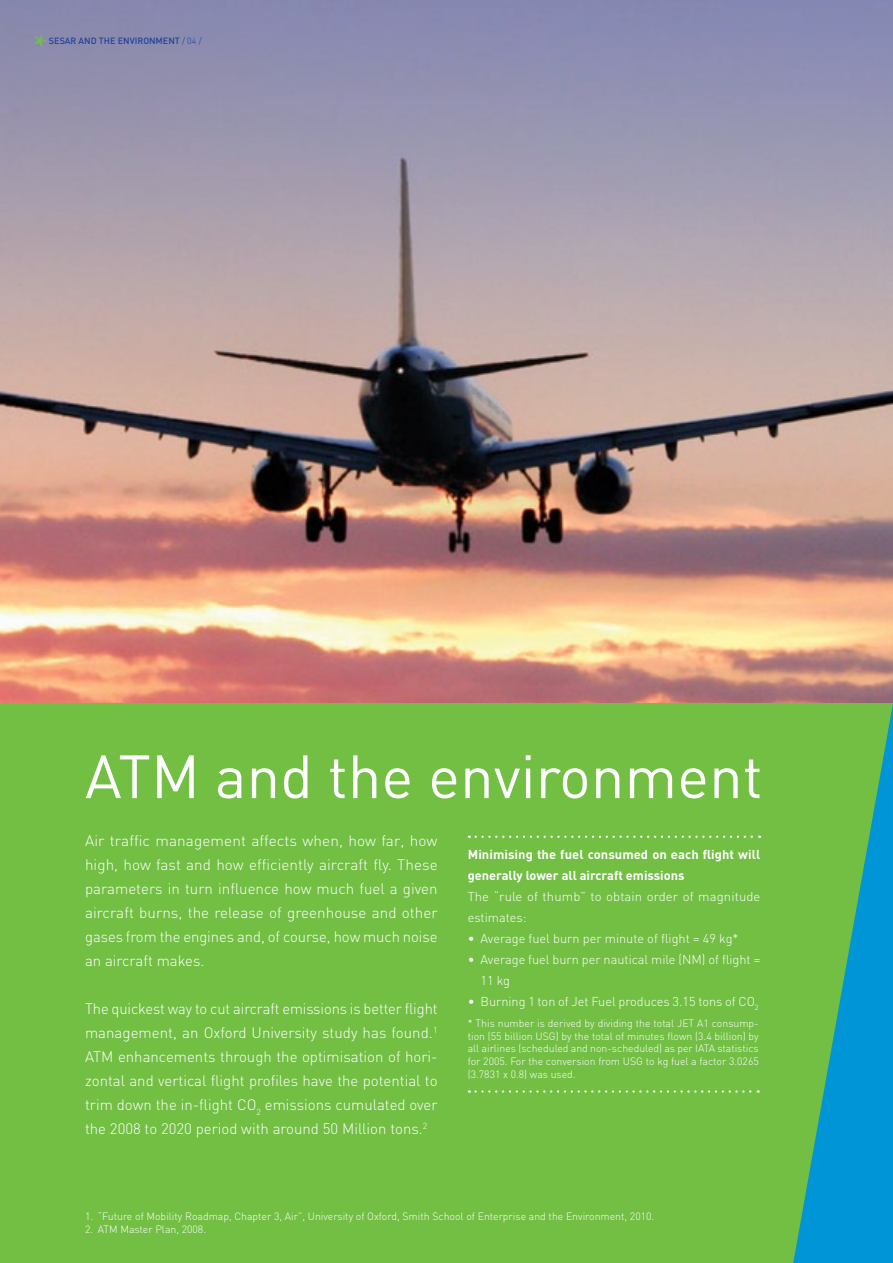
<style>
.page{position:relative;width:893px;height:1263px;background:#fff}
.page>*{position:absolute;margin:0;border:0;box-sizing:border-box;transform-origin:0 0}
.t1{font:60px "FFDIN";color:#fff}
.t2{font:300 15px/24px "FFDIN";color:#fff;text-align:justify}
.t3{font:300 12.75px/21px "FFDIN";color:#fff}
.t4{font:700 12.75px/21px "FFDIN";color:#fff}
.t5{font:300 10.5px/12.6px "FFDIN";color:#fff;text-align:justify}
.t6{font:500 9px "FFDIN";color:#21409a}
.s1{font-weight:300}
</style>
<div class="page">
<div style="left:0;top:702px;width:893px;height:561px;background:#72bf44"></div>
<img style="left:0;top:0;width:893px;height:702px">
<svg style="left:476px;top:835px;width:284px;height:3px"></svg>
<svg style="left:476px;top:1090px;width:283px;height:3px"></svg>
<svg style="left:34px;top:34px;width:13px;height:13px"></svg>
<p class="t6" style="left:49px;top:35px;width:154px">SESAR AND THE ENVIRONMENT <span class="s1">/ 04 /</span></p>
<h1 class="t1" style="left:85px;top:739px;width:679px">ATM and the environment</h1>
<p class="t2" style="left:85px;top:828px;width:354px">Air traffic management affects when, how far, how high, how fast and how efficiently aircraft fly. These parameters in turn influence how much fuel a given aircraft burns, the release of greenhouse and other gases from the engines and, of course, how much noise an aircraft makes.</p>
<p class="t2" style="left:85px;top:996px;width:354px">The quickest way to cut aircraft emissions is better flight management, an Oxford University study has found.<sup>1<br></sup>ATM enhancements through the optimisation of hori&shy;zontal and vertical flight profiles have the potential to trim down the in-flight CO<sub>2</sub> emissions cumulated over the 2008 to 2020 period with around 50 Million tons.<sup>2</sup></p>
<p class="t4" style="left:468px;top:844px;width:294px">Minimising the fuel consumed on each flight will generally lower all aircraft emissions</p>
<p class="t3" style="left:468px;top:886px;width:294px">The “rule of thumb” to obtain order of magnitude estimates:</p>
<p class="t3" style="left:468px;top:928px;width:272px">• Average fuel burn per minute of flight = 49 kg*</p>
<p class="t3" style="left:480px;top:949px;width:281px;text-indent:-13px">• Average fuel burn per nautical mile (NM) of flight =<br>11 kg</p>
<p class="t3" style="left:468px;top:991px;width:292px">• Burning 1 ton of Jet Fuel produces 3.15 tons of CO<sub>2</sub></p>
<p class="t5" style="left:468px;top:1017px;width:293px">* This number is derived by dividing the total JET A1 consump&shy;tion (55 billion USG) by the total of minutes flown (3.4 billion) by all airlines (scheduled and non-scheduled) as per IATA statistics for 2005. For the conversion from USG to kg fuel a factor 3.0265 (3.7831 x 0.8) was used.</p>
<p class="t5" style="left:85px;top:1210px;width:571px">1. “Future of Mobility Roadmap, Chapter 3, Air”, University of Oxford, Smith School of Enterprise and the Environment, 2010.</p>
<p class="t5" style="left:85px;top:1223px;width:123px">2. ATM Master Plan, 2008.</p>
</div>
